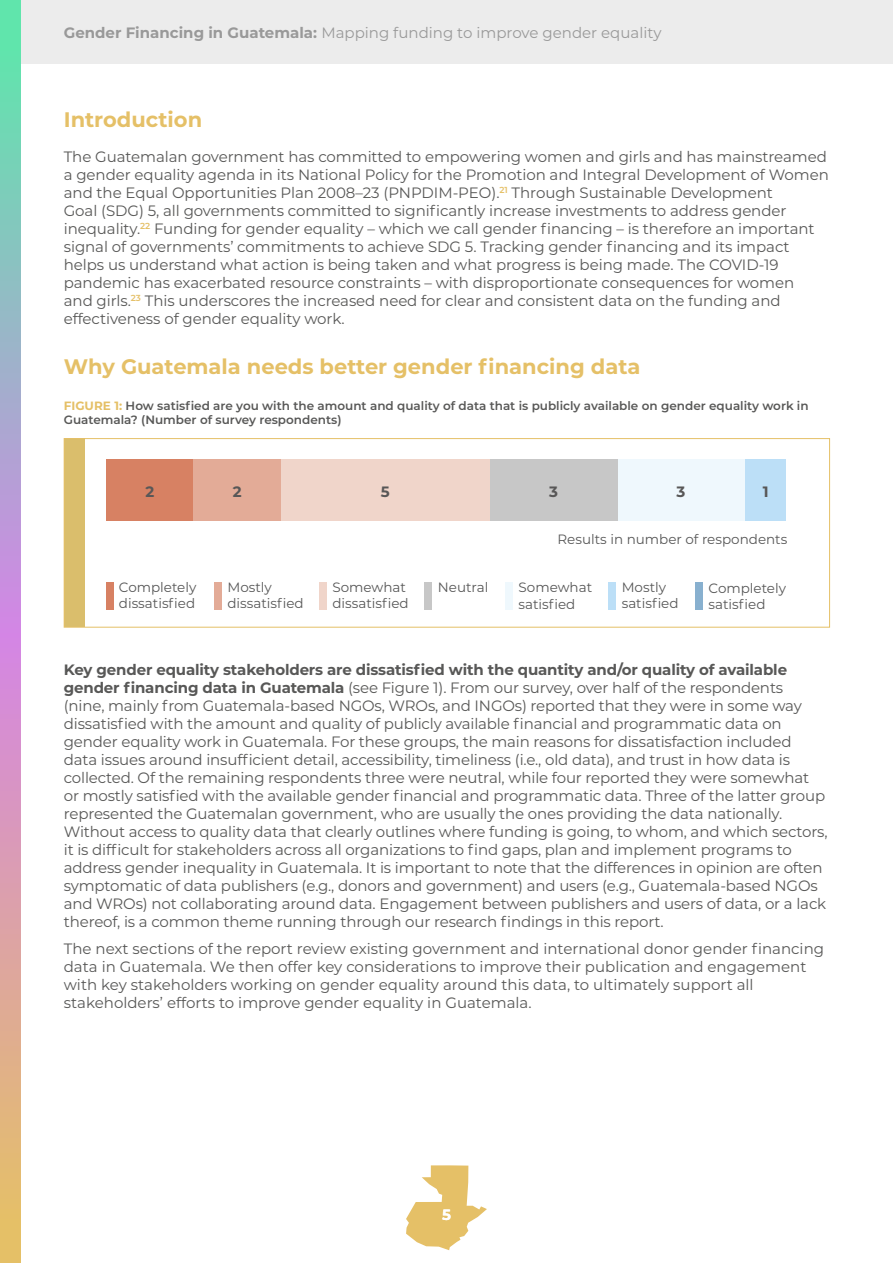
<style>
.page{position:relative;width:893px;height:1263px;background:#fff}
.page>*{position:absolute;margin:0;border:0;box-sizing:border-box;transform-origin:0 0}
.Header_2{font:700 21px "Montserrat";color:#e5c067}
.Body_Text{font:15px/18px "Montserrat";letter-spacing:-.01em;color:#585857}
.t1{font:15px "Montserrat";color:#999}
.t2{font:700 15px "Montserrat";color:#585757}
.t3{font:700 15px "Montserrat";color:#fff}
.t4{font:13.5px/16.2px "Montserrat";color:#575757}
.Figure_Title{font:600 12px/14.4px "Montserrat";color:#585857}
.s1{font-weight:700}
.s2{font-weight:700;color:#e5c067}
</style>
<div class="page">
<svg style="left:406px;top:1165px;width:81px;height:85px"></svg>
<div style="left:0;top:0;width:893px;height:64px;background:#ececec"></div>
<svg style="left:0;top:0;width:21px;height:1263px;background:#b9aeb4"></svg>
<div style="left:64px;top:439px;width:21px;height:188px;background:#dabe6c"></div>
<div style="left:106px;top:582px;width:8px;height:27px;background:#d78163"></div>
<div style="left:214px;top:582px;width:7px;height:27px;background:#e3ab97"></div>
<div style="left:319px;top:582px;width:7px;height:27px;background:#f0d5ca"></div>
<div style="left:424px;top:582px;width:7px;height:27px;background:#c7c7c7"></div>
<div style="left:505px;top:582px;width:8px;height:27px;background:#eff8fd"></div>
<div style="left:608px;top:582px;width:8px;height:27px;background:#bcdff7"></div>
<div style="left:695px;top:582px;width:8px;height:27px;background:#88b0cf"></div>
<div style="left:106px;top:459px;width:88px;height:61px;background:#d78163"></div>
<div style="left:281px;top:459px;width:209px;height:61px;background:#f0d5ca"></div>
<div style="left:194px;top:459px;width:87px;height:61px;background:#e3ab97"></div>
<div style="left:490px;top:459px;width:128px;height:61px;background:#c7c7c7"></div>
<div style="left:618px;top:459px;width:127px;height:61px;background:#eff8fd"></div>
<div style="left:745px;top:459px;width:41px;height:61px;background:#bcdff7"></div>
<div style="left:64px;top:438px;width:766px;height:189px;border:1px solid #e5c067"></div>
<p class="t1" style="left:64px;top:22px;width:599px"><span class="s1">Gender Financing in Guatemala:</span> Mapping funding to improve gender equality</p>
<p class="Header_2" style="left:64px;top:104px;width:140px">Introduction</p>
<p class="Body_Text" style="left:64px;top:147px;width:766px">The Guatemalan government has committed to empowering women and girls and has mainstreamed a gender equality agenda in its National Policy for the Promotion and Integral Development of Women and the Equal Opportunities Plan 2008–23 (PNPDIM-PEO).<sup>21</sup> Through Sustainable Development<br>Goal (SDG) 5, all governments committed to significantly increase investments to address gender inequality.<sup>22</sup> Funding for gender equality – which we call gender financing – is therefore an important signal of governments’ commitments to achieve SDG 5. Tracking gender financing and its impact helps us understand what action is being taken and what progress is being made. The COVID-19 pandemic has exacerbated resource constraints – with disproportionate consequences for women<br>and girls.<sup>23</sup> This underscores the increased need for clear and consistent data on the funding and effectiveness of gender equality work.</p>
<p class="Header_2" style="left:64px;top:352px;width:578px">Why Guatemala needs better gender financing data</p>
<p class="Figure_Title" style="left:64px;top:398px;width:746px"><span class="s2">FIGURE 1:</span> How satisfied are you with the amount and quality of data that is publicly available on gender equality work in<br>Guatemala? (Number of survey respondents)</p>
<p class="t2" style="left:145px;top:481px;width:10px">2</p>
<p class="t2" style="left:233px;top:481px;width:10px">2</p>
<p class="t2" style="left:381px;top:481px;width:10px">5</p>
<p class="t2" style="left:549px;top:481px;width:10px">3</p>
<p class="t2" style="left:677px;top:481px;width:10px">3</p>
<p class="t2" style="left:763px;top:481px;width:7px">1</p>
<p class="t4" style="left:557px;top:531px;width:231px">Results in number of respondents</p>
<p class="t4" style="left:119px;top:579px;width:79px">Completely dissatisfied</p>
<p class="t4" style="left:227px;top:579px;width:78px">Mostly dissatisfied</p>
<p class="t4" style="left:332px;top:579px;width:78px">Somewhat dissatisfied</p>
<p class="t4" style="left:438px;top:579px;width:52px">Neutral</p>
<p class="t4" style="left:519px;top:579px;width:75px">Somewhat satisfied</p>
<p class="t4" style="left:622px;top:578px;width:58px">Mostly satisfied</p>
<p class="t4" style="left:709px;top:580px;width:79px">Completely satisfied</p>
<p class="Body_Text" style="left:64px;top:660px;width:765px"><span class="s1">Key gender equality stakeholders are dissatisfied with the quantity and/or quality of available gender financing data in Guatemala</span> (see Figure 1). From our survey, over half of the respondents (nine, mainly from Guatemala-based NGOs, WROs, and INGOs) reported that they were in some way dissatisfied with the amount and quality of publicly available financial and programmatic data on gender equality work in Guatemala. For these groups, the main reasons for dissatisfaction included data issues around insufficient detail, accessibility, timeliness (i.e., old data), and trust in how data is collected. Of the remaining respondents three were neutral, while four reported they were somewhat or mostly satisfied with the available gender financial and programmatic data. Three of the latter group represented the Guatemalan government, who are usually the ones providing the data nationally.<br>Without access to quality data that clearly outlines where funding is going, to whom, and which sectors, it is difficult for stakeholders across all organizations to find gaps, plan and implement programs to address gender inequality in Guatemala. It is important to note that the differences in opinion are often symptomatic of data publishers (e.g., donors and government) and users (e.g., Guatemala-based NGOs and WROs) not collaborating around data. Engagement between publishers and users of data, or a lack thereof, is a common theme running through our research findings in this report.</p>
<p class="Body_Text" style="left:64px;top:939px;width:762px">The next sections of the report review existing government and international donor gender financing data in Guatemala. We then offer key considerations to improve their publication and engagement with key stakeholders working on gender equality around this data, to ultimately support all stakeholders’ efforts to improve gender equality in Guatemala.</p>
<p class="t3" style="left:442px;top:1204px;width:10px">5</p>
</div>
